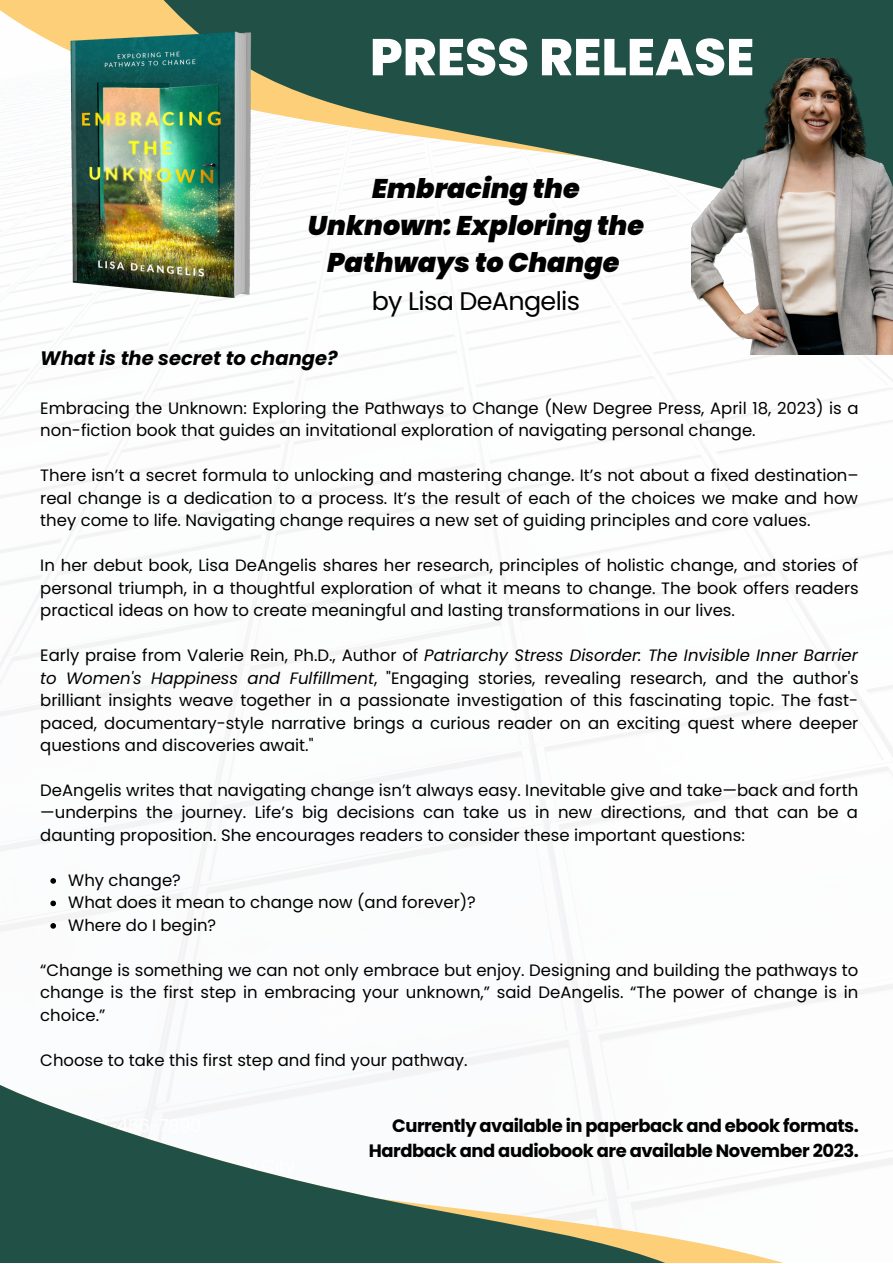
<style>
.page{position:relative;width:893px;height:1264px;background:#fff}
.page>*{position:absolute;margin:0;border:0;box-sizing:border-box;transform-origin:0 0}
.t1{font:800 51.6px "Poppins";color:#fff}
.t2{font:italic 900 27px/37px "Poppins";color:#000;text-align:center}
.t3{font:25.35px "Poppins";letter-spacing:-.025em;color:#000}
.t4{font:italic 700 19.5px "Poppins";color:#000}
.t5{font:700 17.85px/24.8px "Poppins";letter-spacing:-.025em;color:#000;text-align:right}
.t6{font:16.5px/22.5px "Poppins";color:#000;text-align:justify}
.s1{font-style:italic}
</style>
<div class="page">
<img style="left:0;top:351px;width:892px;height:653px">
<svg style="left:0;top:0;width:142px;height:351px"></svg>
<svg style="left:142px;top:0;width:750px;height:351px"></svg>
<img style="left:29px;top:24px;width:284px;height:284px">
<img style="left:691px;top:58px;width:201px;height:296px">
<svg style="left:50px;top:878px;width:6px;height:5px"></svg>
<svg style="left:50px;top:900px;width:6px;height:6px"></svg>
<svg style="left:50px;top:923px;width:6px;height:5px"></svg>
<svg style="left:0;top:1004px;width:825px;height:258px"></svg>
<h1 class="t1" style="left:370px;top:21px;width:386px">PRESS RELEASE</h1>
<h2 class="t2" style="left:308px;top:170px;width:337px">Embracing the<br>Unknown: Exploring the<br>Pathways to Change</h2>
<h3 class="t3" style="left:371px;top:283px;width:210px">by Lisa DeAngelis</h3>
<p class="t4" style="left:40px;top:345px;width:299px">What is the secret to change?</p>
<p class="t6" style="left:40px;top:396px;width:819px">Embracing the Unknown: Exploring the Pathways to Change (New Degree Press, April 18, 2023) is a non-fiction book that guides an invitational exploration of navigating personal change.</p>
<p class="t6" style="left:40px;top:464px;width:819px">There isn’t a secret formula to unlocking and mastering change. It’s not about a fixed destination– real change is a dedication to a process. It’s the result of each of the choices we make and how they come to life. Navigating change requires a new set of guiding principles and core values.</p>
<p class="t6" style="left:40px;top:554px;width:819px">In her debut book, Lisa DeAngelis shares her research, principles of holistic change, and stories of personal triumph, in a thoughtful exploration of what it means to change. The book offers readers practical ideas on how to create meaningful and lasting transformations in our lives.</p>
<p class="t6" style="left:40px;top:644px;width:820px">Early praise from Valerie Rein, Ph.D., Author of <span class="s1">Patriarchy Stress Disorder: The Invisible Inner Barrier to Women's Happiness and Fulfillment</span>, "Engaging stories, revealing research, and the author's brilliant insights weave together in a passionate investigation of this fascinating topic. The fast&shy;paced, documentary-style narrative brings a curious reader on an exciting quest where deeper questions and discoveries await."</p>
<p class="t6" style="left:40px;top:779px;width:819px">DeAngelis writes that navigating change isn’t always easy. Inevitable give and take—back and forth —underpins the journey. Life’s big decisions can take us in new directions, and that can be a daunting proposition. She encourages readers to consider these important questions:</p>
<p class="t6" style="left:68px;top:869px;width:409px;text-align:left">Why change?<br>What does it mean to change now (and forever)?<br>Where do I begin?</p>
<p class="t6" style="left:40px;top:958px;width:819px">“Change is something we can not only embrace but enjoy. Designing and building the pathways to change is the first step in embracing your unknown,” said DeAngelis. “The power of change is in choice.”</p>
<p class="t6" style="left:40px;top:1048px;width:429px">Choose to take this first step and find your pathway.</p>
<p class="t5" style="left:369px;top:1113px;width:491px">Currently available in paperback and ebook formats.<br>Hardback and audiobook are available November 2023.</p>
</div>
